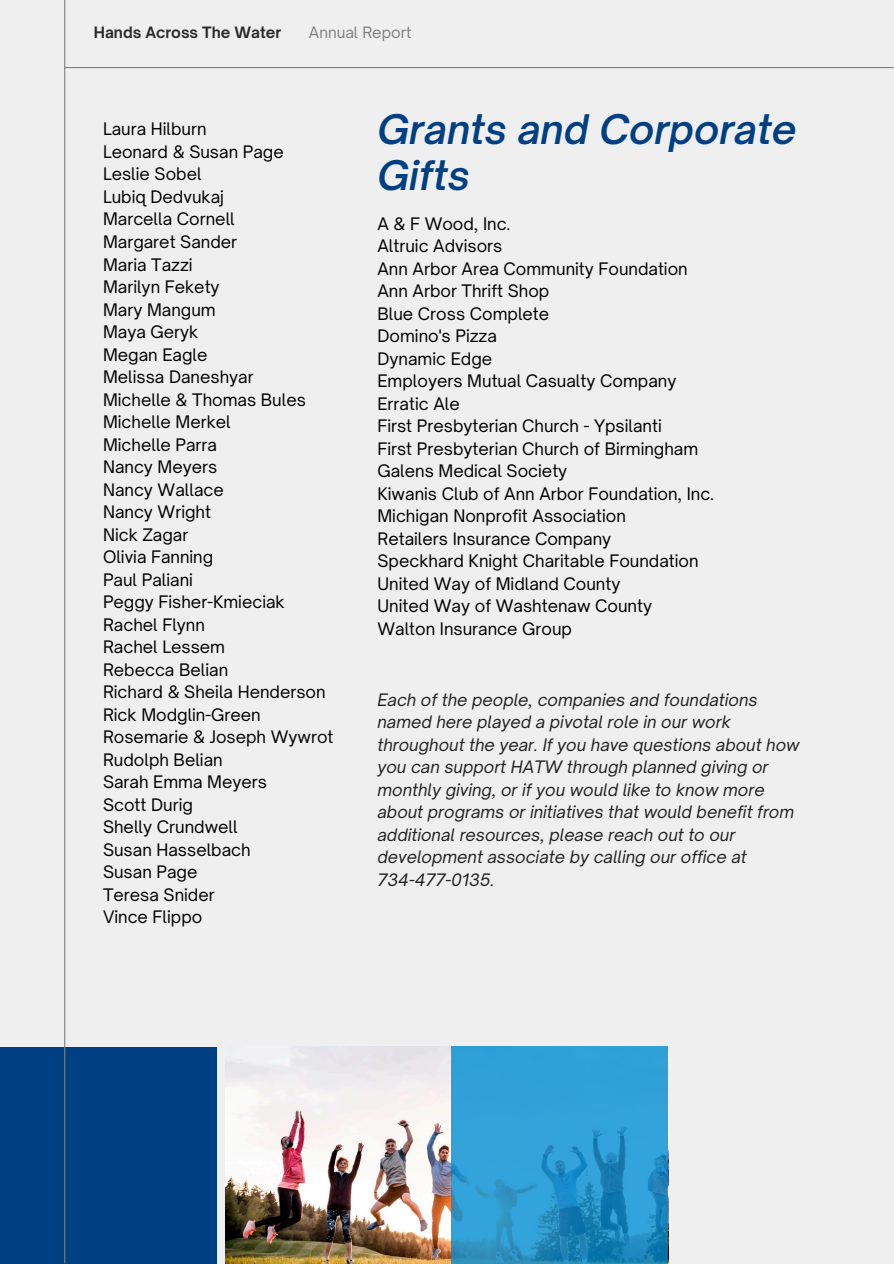
<style>
.page{position:relative;width:894px;height:1264px;background:#fff}
.page>*{position:absolute;margin:0;border:0;box-sizing:border-box;transform-origin:0 0}
.t1{font:italic 600 39px/46.2px "Open Sauce One";color:#004082}
.t2{font:16.5px "Open Sauce One";color:#000}
.t3{font:italic 16.35px/22.5px "Open Sauce One";color:#222}
.t4{font:700 15px "Open Sauce One";color:#2b2b2b}
.t5{font:15px "Open Sauce One";color:#808080}
</style>
<div class="page">
<div style="left:0;top:0;width:893px;height:1263px;background:#efefef"></div>
<div style="left:0;top:1046px;width:217px;height:217px;background:#004082"></div>
<img style="left:226px;top:1046px;width:442px;height:217px">
<svg style="left:451px;top:1046px;width:216px;height:217px;background:#2b99cf"></svg>
<hr style="left:64px;top:0;width:1px;height:1263px;background:#808080">
<hr style="left:64px;top:67px;width:829px;height:1px;background:#808080">
<p class="t4" style="left:94px;top:23px;width:189px">Hands Across The Water</p>
<h2 class="t5" style="left:309px;top:23px;width:104px">Annual Report</h2>
<p class="t2" style="left:103px;top:119px;width:105px">Laura Hilburn</p>
<p class="t2" style="left:103px;top:141px;width:182px">Leonard &amp; Susan Page</p>
<h1 class="t2" style="left:103px;top:164px;width:100px">Leslie Sobel</h1>
<p class="t2" style="left:103px;top:186px;width:122px">Lubiq Dedvukaj</p>
<p class="t2" style="left:103px;top:209px;width:133px">Marcella Cornell</p>
<p class="t2" style="left:103px;top:231px;width:136px">Margaret Sander</p>
<p class="t2" style="left:103px;top:254px;width:91px">Maria Tazzi</p>
<p class="t2" style="left:103px;top:276px;width:118px">Marilyn Fekety</p>
<p class="t2" style="left:103px;top:299px;width:114px">Mary Mangum</p>
<p class="t2" style="left:103px;top:321px;width:97px">Maya Geryk</p>
<p class="t2" style="left:103px;top:344px;width:106px">Megan Eagle</p>
<p class="t2" style="left:103px;top:366px;width:152px">Melissa Daneshyar</p>
<p class="t2" style="left:103px;top:389px;width:204px">Michelle &amp; Thomas Bules</p>
<p class="t2" style="left:103px;top:411px;width:129px">Michelle Merkel</p>
<p class="t2" style="left:103px;top:434px;width:116px">Michelle Parra</p>
<p class="t2" style="left:103px;top:456px;width:116px">Nancy Meyers</p>
<p class="t2" style="left:103px;top:479px;width:122px">Nancy Wallace</p>
<p class="t2" style="left:103px;top:501px;width:109px">Nancy Wright</p>
<p class="t2" style="left:103px;top:524px;width:87px">Nick Zagar</p>
<p class="t2" style="left:103px;top:546px;width:112px">Olivia Fanning</p>
<p class="t2" style="left:103px;top:569px;width:91px">Paul Paliani</p>
<p class="t2" style="left:103px;top:591px;width:183px">Peggy Fisher-Kmieciak</p>
<p class="t2" style="left:103px;top:614px;width:103px">Rachel Flynn</p>
<p class="t2" style="left:103px;top:636px;width:124px">Rachel Lessem</p>
<p class="t2" style="left:103px;top:659px;width:127px">Rebecca Belian</p>
<p class="t2" style="left:103px;top:681px;width:224px">Richard &amp; Sheila Henderson</p>
<p class="t2" style="left:103px;top:704px;width:159px">Rick Modglin-Green</p>
<p class="t2" style="left:103px;top:726px;width:232px">Rosemarie &amp; Joseph Wywrot</p>
<p class="t2" style="left:103px;top:749px;width:121px">Rudolph Belian</p>
<p class="t2" style="left:103px;top:771px;width:165px">Sarah Emma Meyers</p>
<p class="t2" style="left:103px;top:794px;width:91px">Scott Durig</p>
<p class="t2" style="left:103px;top:816px;width:136px">Shelly Crundwell</p>
<p class="t2" style="left:103px;top:839px;width:149px">Susan Hasselbach</p>
<p class="t2" style="left:103px;top:861px;width:96px">Susan Page</p>
<p class="t2" style="left:103px;top:884px;width:113px">Teresa Snider</p>
<p class="t2" style="left:103px;top:906px;width:101px">Vince Flippo</p>
<p class="t1" style="left:377px;top:106px;width:420px">Grants and Corporate<br>Gifts</p>
<p class="t2" style="left:377px;top:213px;width:134px">A &amp; F Wood, Inc.</p>
<p class="t2" style="left:377px;top:235px;width:126px">Altruic Advisors</p>
<p class="t2" style="left:377px;top:258px;width:312px">Ann Arbor Area Community Foundation</p>
<p class="t2" style="left:377px;top:280px;width:173px">Ann Arbor Thrift Shop</p>
<p class="t2" style="left:377px;top:303px;width:173px">Blue Cross Complete</p>
<p class="t2" style="left:377px;top:325px;width:121px">Domino's Pizza</p>
<p class="t2" style="left:377px;top:348px;width:116px">Dynamic Edge</p>
<p class="t2" style="left:377px;top:370px;width:300px">Employers Mutual Casualty Company</p>
<p class="t2" style="left:377px;top:393px;width:84px">Erratic Ale</p>
<p class="t2" style="left:377px;top:415px;width:286px">First Presbyterian Church - Ypsilanti</p>
<p class="t2" style="left:377px;top:438px;width:322px">First Presbyterian Church of Birmingham</p>
<p class="t2" style="left:377px;top:460px;width:191px">Galens Medical Society</p>
<p class="t2" style="left:377px;top:483px;width:338px">Kiwanis Club of Ann Arbor Foundation, Inc.</p>
<p class="t2" style="left:377px;top:505px;width:250px">Michigan Nonprofit Association</p>
<p class="t2" style="left:377px;top:528px;width:235px">Retailers Insurance Company</p>
<p class="t2" style="left:377px;top:550px;width:322px">Speckhard Knight Charitable Foundation</p>
<p class="t2" style="left:377px;top:573px;width:244px">United Way of Midland County</p>
<p class="t2" style="left:377px;top:595px;width:276px">United Way of Washtenaw County</p>
<p class="t2" style="left:377px;top:618px;width:196px">Walton Insurance Group</p>
<p class="t3" style="left:377px;top:688px;width:423px">Each of the people, companies and foundations named here played a pivotal role in our work throughout the year. If you have questions about how you can support HATW through planned giving or monthly giving, or if you would like to know more about programs or initiatives that would benefit from additional resources, please reach out to our development associate by calling our office at</p>
<p class="t3" style="left:377px;top:868px;width:118px">734-477-0135.</p>
</div>
